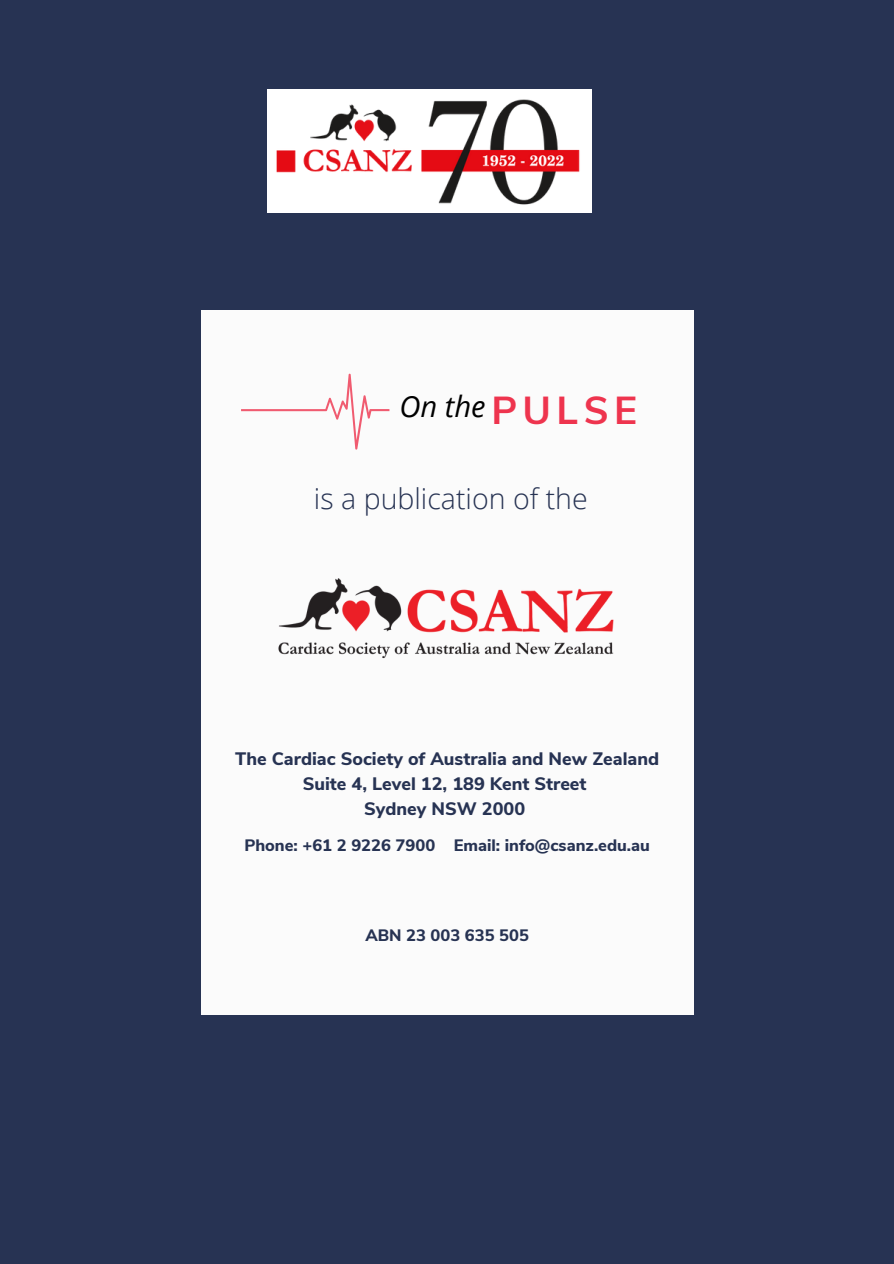
<style>
.page{position:relative;width:894px;height:1264px;background:#fff}
.page>*{position:absolute;margin:0;border:0;box-sizing:border-box;transform-origin:0 0}
.t1{font:700 39px "Nunito Sans";letter-spacing:.14em;color:#ee344e}
.t2{font:italic 29.25px "Open Sans";color:#000}
.t3{font:300 28.5px "Open Sans";color:#273353}
.t4{font:800 18px "Nunito Sans";color:#273353}
.t5{font:800 16.5px "Nunito Sans";color:#273353}
</style>
<div class="page">
<div style="left:0;top:0;width:893px;height:1263px;background:#273353"></div>
<div style="left:201px;top:310px;width:492px;height:704px;background:#fbfbfb"></div>
<img style="left:278px;top:578px;width:336px;height:81px">
<svg style="left:241px;top:374px;width:148px;height:75px"></svg>
<div style="left:267px;top:89px;width:324px;height:124px;background:#fff"></div>
<img style="left:276px;top:99px;width:304px;height:106px">
<p class="t2" style="left:399px;top:386px;width:88px">On the</p>
<p class="t1" style="left:491px;top:385px;width:147px">PULSE</p>
<p class="t3" style="left:314px;top:479px;width:275px">is a publication of the</p>
<p class="t4" style="left:235px;top:747px;width:425px">The Cardiac Society of Australia and New Zealand</p>
<p class="t4" style="left:303px;top:771px;width:285px">Suite 4, Level 12, 189 Kent Street</p>
<p class="t4" style="left:364px;top:796px;width:163px">Sydney NSW 2000</p>
<p class="t5" style="left:244px;top:834px;width:407px">Phone: +61 2 9226 7900 Email: info@csanz.edu.au</p>
<p class="t5" style="left:365px;top:924px;width:165px">ABN 23 003 635 505</p>
</div>
